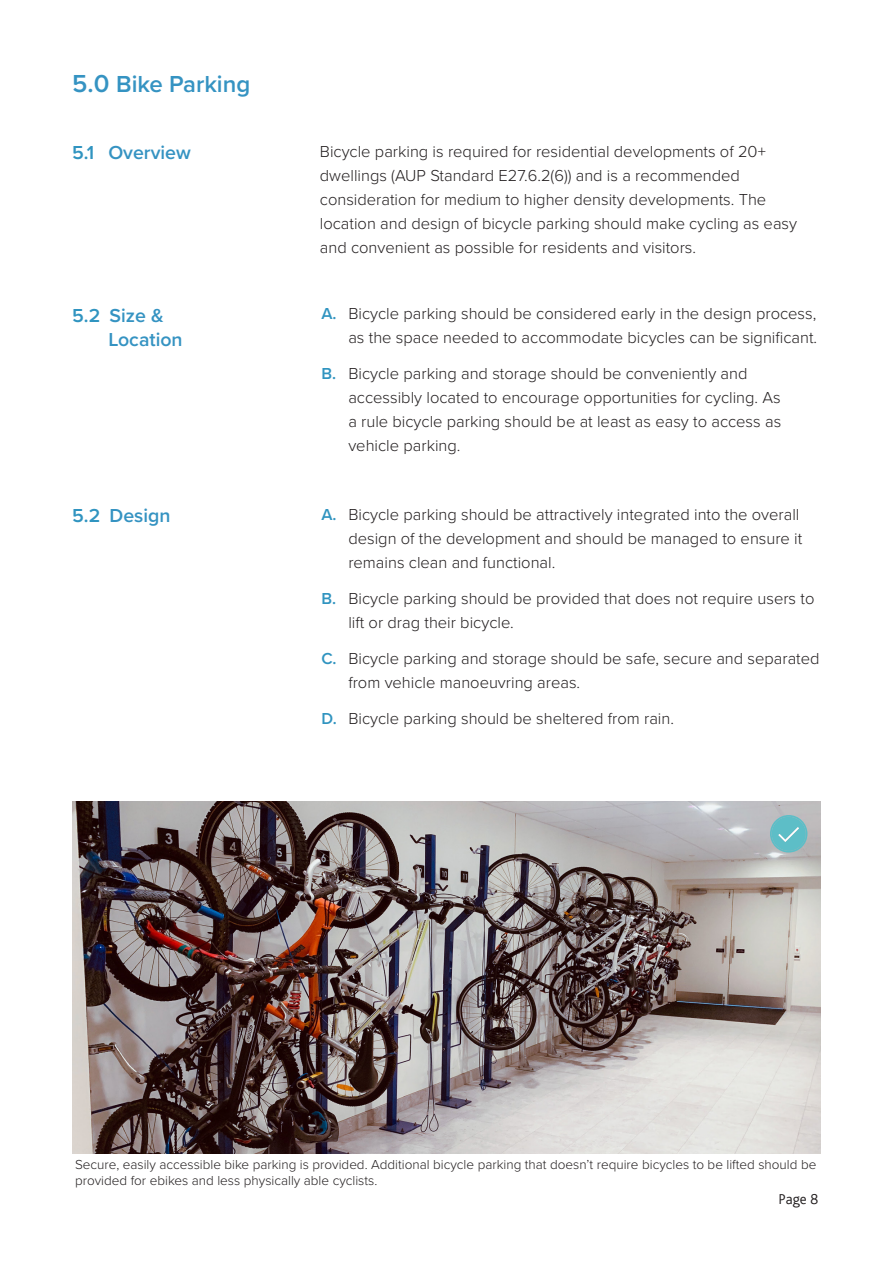
<style>
.page{position:relative;width:893px;height:1263px;background:#fff}
.page>*{position:absolute;margin:0;border:0;box-sizing:border-box;transform-origin:0 0}
.DE_Sub_Heading{font:600 24px "Proxima Nova";color:#3593c2}
.Paragraph_Style_3{font:600 19.5px/24px "Proxima Nova";color:#3593c2}
.t1{font:600 19.5px "Proxima Nova";color:#3094c0}
.t2{font:300 16.5px/24px "Proxima Nova";color:#231f20}
.t3{font:300 15px "AC Bliss";color:#231f20}
.DE_Caption{font:300 13.5px/16.2px "Proxima Nova";color:#231f20}
.s1{font-size:25.5px}
.s2{font-weight:600;color:#3094c0}
</style>
<div class="page">
<img style="left:72px;top:801px;width:749px;height:353px">
<svg style="left:770px;top:815px;width:37px;height:37px"></svg>
<p class="DE_Sub_Heading" style="left:72px;top:66px;width:179px"><span class="s1">5.0</span> Bike Parking</p>
<p class="t1" style="left:72px;top:138px;width:24px">5.1</p>
<p class="Paragraph_Style_3" style="left:108px;top:140px;width:84px">Overview</p>
<p class="t2" style="left:320px;top:139px;width:479px">Bicycle parking is required for residential developments of 20+ dwellings (AUP Standard E27.6.2(6)) and is a recommended consideration for medium to higher density developments. The location and design of bicycle parking should make cycling as easy and convenient as possible for residents and visitors.</p>
<p class="t1" style="left:72px;top:301px;width:30px">5.2</p>
<p class="Paragraph_Style_3" style="left:108px;top:303px;width:76px">Size &amp;<br>Location</p>
<p class="t2" style="left:321px;top:301px;width:497px;text-align:right"><span class="s2">A.</span> Bicycle parking should be considered early in the design process, as the space needed to accommodate bicycles can be significant.</p>
<p class="t2" style="left:348px;top:361px;width:434px;text-indent:-27px"><span class="s2">B.</span> Bicycle parking and storage should be conveniently and accessibly located to encourage opportunities for cycling. As a rule bicycle parking should be at least as easy to access as vehicle parking.</p>
<p class="t1" style="left:72px;top:501px;width:30px">5.2</p>
<p class="Paragraph_Style_3" style="left:110px;top:503px;width:62px">Design</p>
<p class="t2" style="left:348px;top:501px;width:455px;text-indent:-27px"><span class="s2">A.</span> Bicycle parking should be attractively integrated into the overall design of the development and should be managed to ensure it remains clean and functional.</p>
<p class="t2" style="left:348px;top:585px;width:468px;text-indent:-27px"><span class="s2">B.</span> Bicycle parking should be provided that does not require users to lift or drag their bicycle.</p>
<p class="t2" style="left:348px;top:645px;width:473px;text-indent:-27px"><span class="s2">C.</span> Bicycle parking and storage should be safe, secure and separated from vehicle manoeuvring areas.</p>
<p class="t2" style="left:321px;top:705px;width:354px"><span class="s2">D.</span> Bicycle parking should be sheltered from rain.</p>
<p class="DE_Caption" style="left:75px;top:1155px;width:743px">Secure, easily accessible bike parking is provided. Additional bicycle parking that doesn’t require bicycles to be lifted should be provided for ebikes and less physically able cyclists.</p>
<p class="t3" style="left:779px;top:1191px;width:41px">Page 8</p>
</div>
